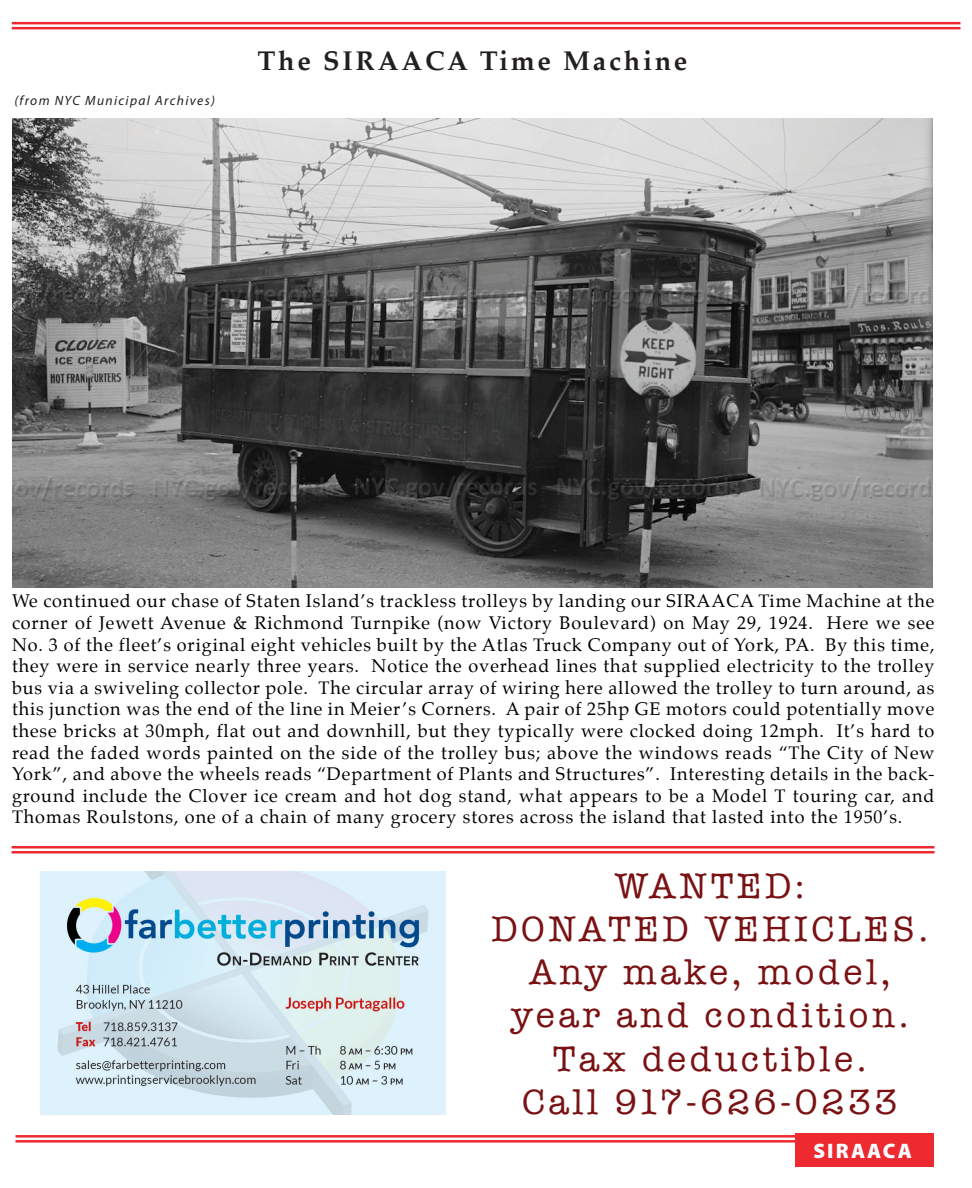
<style>
.page{position:relative;width:972px;height:1188px;background:#fff}
.page>*{position:absolute;margin:0;border:0;box-sizing:border-box;transform-origin:0 0}
.t1{font:36px/43.2px "American Typewriter";letter-spacing:.1em;color:#7a1113;text-align:center}
.t2{font:700 27px "Palatino";letter-spacing:.1em;color:#231f20}
.t3{font:900 21px "Myriad Pro";letter-spacing:.1em;color:#f9fcfe}
.t4{font:18px/21.6px "Palatino";letter-spacing:.05em;color:#000;text-align:justify}
.t5{font:italic 13.5px "Myriad Pro";letter-spacing:.1em;color:#231f20}
</style>
<div class="page">
<img style="left:40px;top:872px;width:406px;height:242px">
<img style="left:12px;top:119px;width:921px;height:468px">
<hr style="left:12px;top:22px;width:948px;height:2px;background:#ee292f">
<hr style="left:12px;top:27px;width:948px;height:2px;background:#ee292f">
<hr style="left:16px;top:1135px;width:779px;height:3px;background:#ee292f">
<hr style="left:16px;top:1140px;width:779px;height:3px;background:#ee292f">
<div style="left:795px;top:1134px;width:139px;height:33px;background:#ee292f"></div>
<hr style="left:12px;top:846px;width:922px;height:2px;background:#ee292f">
<hr style="left:12px;top:851px;width:922px;height:3px;background:#ee292f">
<p class="t5" style="left:14px;top:92px;width:202px">(from NYC Municipal Archives)</p>
<h2 class="t2" style="left:258px;top:38px;width:431px">The SIRAACA Time Machine</h2>
<p class="t4" style="left:12px;top:590px;width:924px">We continued our chase of Staten Island’s trackless trolleys by landing our SIRAACA Time Machine at the corner of Jewett Avenue &amp; Richmond Turnpike (now Victory Boulevard) on May 29, 1924. Here we see No. 3 of the fleet’s original eight vehicles built by the Atlas Truck Company out of York, PA. By this time, they were in service nearly three years. Notice the overhead lines that supplied electricity to the trolley bus via a swiveling collector pole. The circular array of wiring here allowed the trolley to turn around, as this junction was the end of the line in Meier’s Corners. A pair of 25hp GE motors could potentially move these bricks at 30mph, flat out and downhill, but they typically were clocked doing 12mph. It’s hard to read the faded words painted on the side of the trolley bus; above the windows reads “The City of New York”, and above the wheels reads “Department of Plants and Structures”. Interesting details in the back&shy;ground include the Clover ice cream and hot dog stand, what appears to be a Model T touring car, and Thomas Roulstons, one of a chain of many grocery stores across the island that lasted into the 1950’s.</p>
<h1 class="t1" style="left:491px;top:863px;width:438px">WANTED:<br>DONATED VEHICLES.<br>Any make, model, year and condition.<br>Tax deductible.<br>Call 917-626-0233</h1>
<p class="t3" style="left:817px;top:1131px;width:100px">SIRAACA</p>
<p class="t3" style="left:813px;top:1137px;width:100px">SIRAACA</p>
</div>
